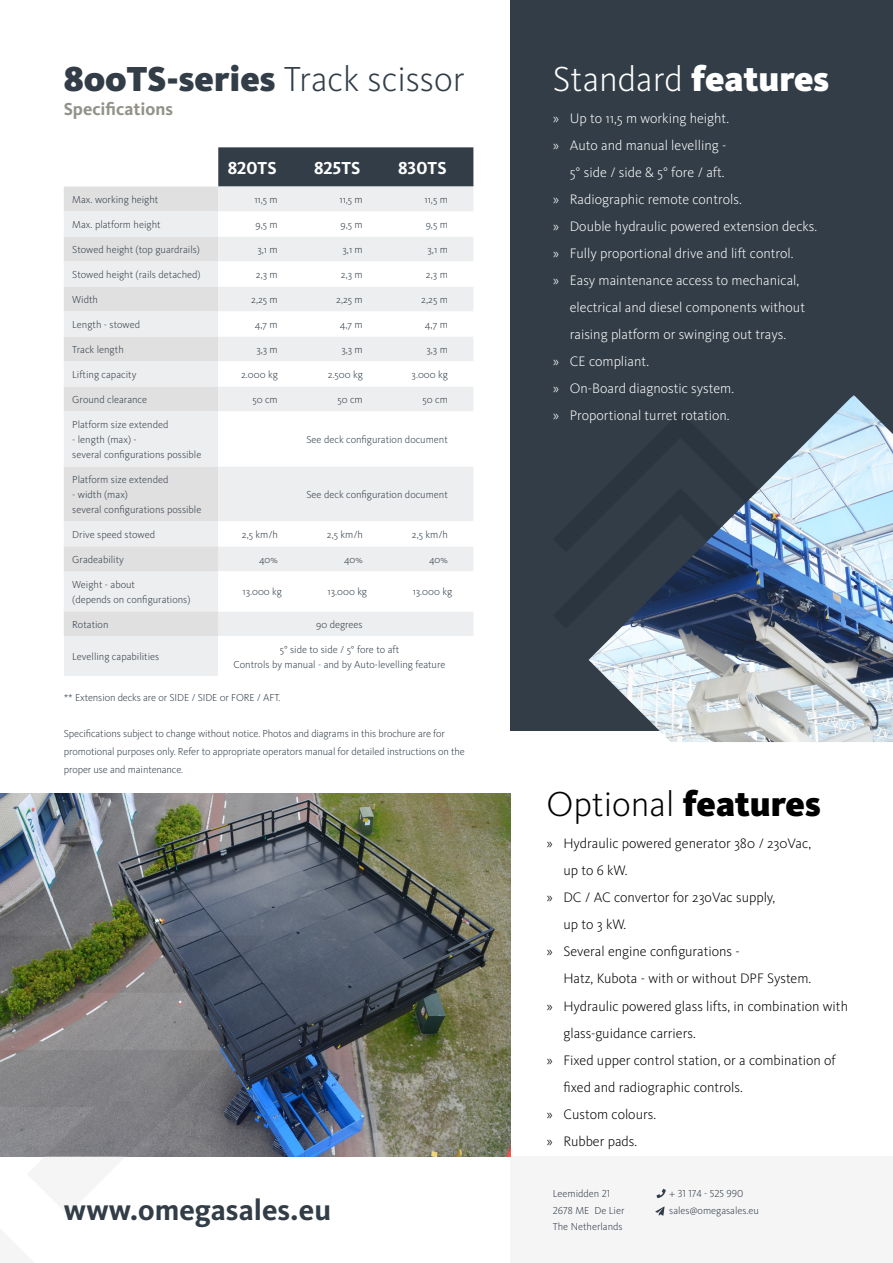
<style>
.page{position:relative;width:893px;height:1263px;background:#fff}
.page>*{position:absolute;margin:0;border:0;box-sizing:border-box;transform-origin:0 0}
.t1{font:900 36px "Kievit OT";color:#323d47}
.t2{font:300 36px "Kievit OT";color:#fff}
.t3{font:300 36px "Kievit OT";color:#000}
.t4{font:700 30px "Kievit OT";color:#323d47}
.t5{font:700 18px "Kievit OT";color:#fff}
.t6{font:700 18px "Kievit OT";color:#929289}
.t7{font:300 14.25px/27px "Kievit OT";color:#fff;text-align:right}
.t8{font:300 14.25px/27px "Kievit OT";color:#000}
.t9{font:300 10.5px/15px "Kievit OT";color:#323d47}
.s1{font-weight:300}
.s2{font-weight:900}
</style>
<div class="page">
<div style="left:510px;top:1157px;width:383px;height:106px;background:#f5f5f6"></div>
<div style="left:218px;top:147px;width:255px;height:40px;background:#323d47"></div>
<svg style="left:64px;top:187px;width:409px;height:449px;background:#e7e8e9"></svg>
<svg style="left:218px;top:212px;width:255px;height:399px;fill:#edeeef"></svg>
<svg style="left:218px;top:261px;width:255px;height:205px"></svg>
<svg style="left:64px;top:546px;width:154px;height:90px;background:#e5e6e7"></svg>
<div style="left:64px;top:636px;width:154px;height:40px;background:#edeeef"></div>
<div style="left:510px;top:0;width:383px;height:730px;background:#323d47"></div>
<img style="left:0;top:793px;width:510px;height:364px">
<svg style="left:0;top:1050px;width:232px;height:107px;background:#7f7f83"></svg>
<img style="left:0;top:935px;width:266px;height:58px">
<img style="left:589px;top:395px;width:304px;height:347px">
<svg style="left:656px;top:1189px;width:10px;height:9px"></svg>
<svg style="left:655px;top:1206px;width:10px;height:10px"></svg>
<p class="t1" style="left:64px;top:57px;width:402px">800TS-series <span class="s1">Track scissor</span></p>
<p class="t6" style="left:64px;top:99px;width:111px">Specifications</p>
<p class="t5" style="left:228px;top:157px;width:51px">820TS</p>
<p class="t5" style="left:314px;top:157px;width:48px">825TS</p>
<p class="t5" style="left:398px;top:157px;width:50px">830TS</p>
<p class="t9" style="left:72px;top:192px;width:88px">Max. working height</p>
<p class="t9" style="left:254px;top:192px;width:25px">11,5 m</p>
<p class="t9" style="left:339px;top:192px;width:25px">11,5 m</p>
<p class="t9" style="left:424px;top:192px;width:25px">11,5 m</p>
<p class="t9" style="left:72px;top:217px;width:90px">Max. platform height</p>
<p class="t9" style="left:256px;top:217px;width:24px">9,5 m</p>
<p class="t9" style="left:341px;top:217px;width:24px">9,5 m</p>
<p class="t9" style="left:426px;top:217px;width:24px">9,5 m</p>
<p class="t9" style="left:72px;top:242px;width:129px">Stowed height (top guardrails)</p>
<p class="t9" style="left:257px;top:242px;width:22px">3,1 m</p>
<p class="t9" style="left:343px;top:242px;width:22px">3,1 m</p>
<p class="t9" style="left:428px;top:242px;width:22px">3,1 m</p>
<p class="t9" style="left:72px;top:267px;width:130px">Stowed height (rails detached)</p>
<p class="t9" style="left:256px;top:267px;width:24px">2,3 m</p>
<p class="t9" style="left:341px;top:267px;width:24px">2,3 m</p>
<p class="t9" style="left:426px;top:267px;width:24px">2,3 m</p>
<p class="t9" style="left:72px;top:292px;width:27px">Width</p>
<p class="t9" style="left:251px;top:292px;width:28px">2,25 m</p>
<p class="t9" style="left:336px;top:292px;width:28px">2,25 m</p>
<p class="t9" style="left:421px;top:292px;width:28px">2,25 m</p>
<p class="t9" style="left:72px;top:317px;width:69px">Length - stowed</p>
<p class="t9" style="left:255px;top:317px;width:25px">4,7 m</p>
<p class="t9" style="left:340px;top:317px;width:25px">4,7 m</p>
<p class="t9" style="left:425px;top:317px;width:25px">4,7 m</p>
<p class="t9" style="left:72px;top:342px;width:53px">Track length</p>
<p class="t9" style="left:256px;top:342px;width:23px">3,3 m</p>
<p class="t9" style="left:341px;top:342px;width:23px">3,3 m</p>
<p class="t9" style="left:426px;top:342px;width:23px">3,3 m</p>
<p class="t9" style="left:72px;top:367px;width:66px">Lifting capacity</p>
<p class="t9" style="left:241px;top:367px;width:38px">2.000 kg</p>
<p class="t9" style="left:328px;top:367px;width:37px">2.500 kg</p>
<p class="t9" style="left:412px;top:367px;width:38px">3.000 kg</p>
<p class="t9" style="left:72px;top:392px;width:76px">Ground clearance</p>
<p class="t9" style="left:253px;top:392px;width:27px">50 cm</p>
<p class="t9" style="left:338px;top:392px;width:27px">50 cm</p>
<p class="t9" style="left:423px;top:392px;width:27px">50 cm</p>
<p class="t9" style="left:72px;top:417px;width:98px">Platform size extended</p>
<p class="t9" style="left:72px;top:432px;width:131px">- length (max) -<br>several configurations possible</p>
<p class="t9" style="left:306px;top:432px;width:143px">See deck configuration document</p>
<p class="t9" style="left:72px;top:472px;width:98px">Platform size extended</p>
<p class="t9" style="left:72px;top:487px;width:57px">- width (max)</p>
<p class="t9" style="left:72px;top:502px;width:131px">several configurations possible</p>
<p class="t9" style="left:306px;top:487px;width:143px">See deck configuration document</p>
<p class="t9" style="left:72px;top:527px;width:84px">Drive speed stowed</p>
<p class="t9" style="left:242px;top:527px;width:38px">2,5 km/h</p>
<p class="t9" style="left:327px;top:527px;width:38px">2,5 km/h</p>
<p class="t9" style="left:412px;top:527px;width:38px">2,5 km/h</p>
<p class="t9" style="left:72px;top:552px;width:53px">Gradeability</p>
<p class="t9" style="left:259px;top:552px;width:20px">40%</p>
<p class="t9" style="left:344px;top:552px;width:20px">40%</p>
<p class="t9" style="left:429px;top:552px;width:20px">40%</p>
<p class="t9" style="left:72px;top:577px;width:120px">Weight - about<br>(depends on configurations)</p>
<p class="t9" style="left:243px;top:584px;width:41px">13.000 kg</p>
<p class="t9" style="left:328px;top:584px;width:41px">13.000 kg</p>
<p class="t9" style="left:413px;top:584px;width:41px">13.000 kg</p>
<p class="t9" style="left:72px;top:617px;width:38px">Rotation</p>
<p class="t9" style="left:316px;top:617px;width:48px">90 degrees</p>
<p class="t9" style="left:72px;top:649px;width:89px">Levelling capabilities</p>
<p class="t9" style="left:280px;top:642px;width:121px">5° side to side / 5° fore to aft</p>
<p class="t9" style="left:233px;top:657px;width:213px">Controls by manual - and by Auto-levelling feature</p>
<p class="t9" style="left:64px;top:690px;width:218px">** Extension decks are or SIDE / SIDE 0r FORE / AFT.</p>
<p class="t9" style="left:64px;top:725px;width:403px;line-height:18px">Specifications subject to change without notice. Photos and diagrams in this brochure are for promotional purposes only. Refer to appropriate operators manual for detailed instructions on the proper use and maintenance.</p>
<p class="t4" style="left:64px;top:1191px;width:269px">www.omegasales.eu</p>
<p class="t2" style="left:553px;top:57px;width:278px">Standard <span class="s2">features</span></p>
<p class="t7" style="left:553px;top:105px;width:178px">» Up to 11,5 m working height.</p>
<p class="t7" style="left:553px;top:132px;width:175px">» Auto and manual levelling -<br>5° side / side &amp; 5° fore / aft.</p>
<p class="t7" style="left:553px;top:186px;width:190px">» Radiographic remote controls.</p>
<p class="t7" style="left:553px;top:213px;width:266px">» Double hydraulic powered extension decks.</p>
<p class="t7" style="left:553px;top:240px;width:242px">» Fully proportional drive and lift control.</p>
<p class="t7" style="left:570px;top:267px;width:237px;text-align:left;text-indent:-17px">» Easy maintenance access to mechanical, electrical and diesel components without raising platform or swinging out trays.</p>
<p class="t7" style="left:553px;top:348px;width:98px">» CE compliant.</p>
<p class="t7" style="left:553px;top:375px;width:183px">» On-Board diagnostic system.</p>
<p class="t7" style="left:553px;top:402px;width:178px">» Proportional turret rotation.</p>
<p class="t3" style="left:546px;top:783px;width:276px">Optional <span class="s2">features</span></p>
<p class="t8" style="left:546px;top:830px;width:266px">» Hydraulic powered generator 380 / 230Vac,</p>
<p class="t8" style="left:563px;top:857px;width:66px">up to 6 kW.</p>
<p class="t8" style="left:546px;top:884px;width:230px">» DC / AC convertor for 23oVac supply,</p>
<p class="t8" style="left:563px;top:911px;width:64px">up to 3 kW.</p>
<p class="t8" style="left:563px;top:938px;width:249px;text-indent:-17px">» Several engine configurations -<br>Hatz, Kubota - with or without DPF System.</p>
<p class="t8" style="left:563px;top:992px;width:286px;text-indent:-17px">» Hydraulic powered glass lifts, in combination with glass-guidance carriers.</p>
<p class="t8" style="left:563px;top:1046px;width:274px;text-indent:-17px">» Fixed upper control station, or a combination of fixed and radiographic controls.</p>
<p class="t8" style="left:546px;top:1100px;width:111px">» Custom colours.</p>
<p class="t8" style="left:546px;top:1127px;width:92px">» Rubber pads.</p>
<p class="t9" style="left:553px;top:1186px;width:59px">Leemidden 21</p>
<p class="t9" style="left:553px;top:1203px;width:73px">2678 ME De Lier</p>
<p class="t9" style="left:553px;top:1219px;width:71px">The Netherlands</p>
<p class="t9" style="left:669px;top:1186px;width:76px">+ 31 174 - 525 990</p>
<p class="t9" style="left:669px;top:1203px;width:91px">sales@omegasales.eu</p>
</div>
